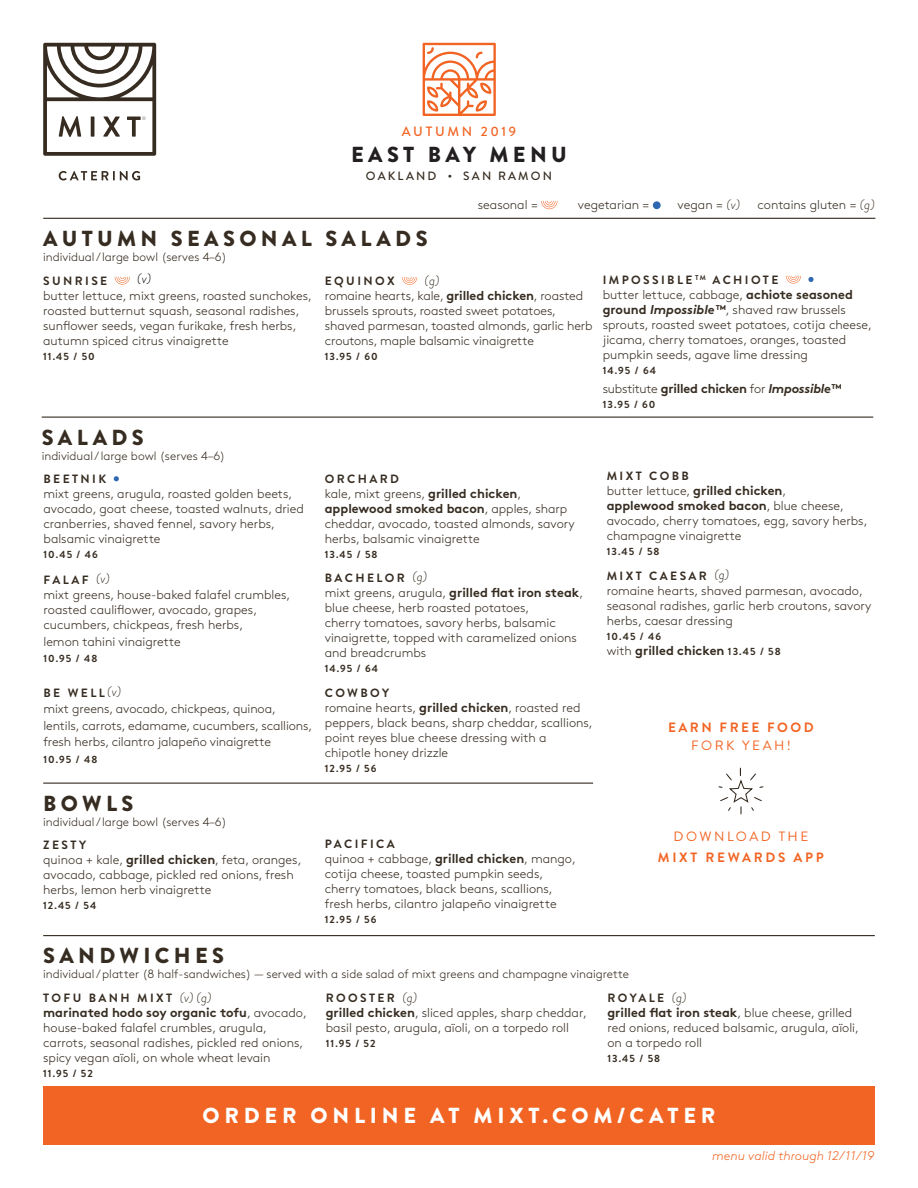
<style>
.page{position:relative;width:918px;height:1188px;background:#fff}
.page>*{position:absolute;margin:0;border:0;box-sizing:border-box;transform-origin:0 0}
.t1{font:900 21.75px "Brandon Grotesque";letter-spacing:.2em;color:#362c21}
.t2{font:900 21.75px "Brandon Grotesque";letter-spacing:.22em;color:#fff}
.t3{font:900 21.75px "Brandon Grotesque";letter-spacing:.2em;color:#231f20}
.H3_-_Salad_Names{font:700 13.5px/18px "Brandon Grotesque";letter-spacing:.19em;color:#f26423;text-align:center}
.t4{font:13.5px "Brandon Grotesque";letter-spacing:.18em;color:#f26423}
.Copy{font:500 13.5px "Brandon Grotesque";letter-spacing:.2em;color:#f26423}
.t5{font:italic 300 13.5px "Brandon Grotesque";color:#000001}
.t6{font:italic 300 13.5px "Brandon Grotesque";color:#362c21}
.Copy-2{font:300 12.75px/15px "Brown Std";color:#362c21}
.Copy-3{font:300 12.75px/15px "Brown Std";color:#372c21}
.Copy-4{font:700 12.75px "Brown Std";letter-spacing:-.015em;color:#362c21}
.Copy-5{font:italic 300 12.75px "Brown Std";color:#f26423}
.Sub-head{font:300 12px "Brown Std";color:#362c21}
.H2_-_Item_name{font:700 12px "Brandon Grotesque";letter-spacing:.2em;color:#362c21}
.Copy-6{font:700 12px "Brandon Grotesque";letter-spacing:.2em;color:#362c21}
.t7{font:500 12px "Brandon Grotesque";letter-spacing:.18em;color:#362c21}
.Copy-7{font:700 10.5px "Brandon Grotesque";letter-spacing:.1em;color:#362c21}
.Copy-8{font:700 10.5px "Brandon Grotesque";color:#372c21}
.s1{font-family:"Brandon Grotesque";font-style:italic;font-size:13.5px}
.s2{font-weight:300;font-style:italic;font-size:13.5px}
.s3{font-weight:700}
.s4{font-weight:700;font-style:italic}
.s5{font-weight:300}
.s6{font-style:italic}
.s7{font-family:"Brandon Grotesque";font-size:10.5px}
.s8{font-weight:400}
</style>
<div class="page">
<svg style="left:59px;top:171px;width:81px;height:9px"></svg>
<svg style="left:43px;top:43px;width:113px;height:113px"></svg>
<div style="left:43px;top:1086px;width:832px;height:58px;background:#f26423"></div>
<svg style="left:423px;top:43px;width:73px;height:73px"></svg>
<svg style="left:718px;top:768px;width:46px;height:47px"></svg>
<hr style="left:43px;top:783px;width:550px;height:1px;background:#362c21">
<hr style="left:43px;top:218px;width:832px;height:1px;background:#362c21">
<svg style="left:541px;top:201px;width:16px;height:8px"></svg>
<div style="left:653px;top:201px;width:8px;height:8px;background:#2e67b2;border-radius:50%"></div>
<svg style="left:786px;top:276px;width:15px;height:8px"></svg>
<svg style="left:808px;top:277px;width:6px;height:5px"></svg>
<svg style="left:115px;top:277px;width:15px;height:8px"></svg>
<hr style="left:42px;top:417px;width:831px;height:1px;background:#362c21">
<svg style="left:114px;top:476px;width:5px;height:5px"></svg>
<hr style="left:43px;top:935px;width:832px;height:1px;background:#362c21">
<svg style="left:402px;top:277px;width:15px;height:8px"></svg>
<p class="Copy" style="left:402px;top:122px;width:116px">AUTUMN 2019</p>
<p class="t3" style="left:351px;top:140px;width:217px">EAST BAY MENU</p>
<h2 class="t7" style="left:366px;top:168px;width:188px">OAKLAND • SAN RAMON</h2>
<h1 class="t1" style="left:43px;top:223px;width:386px">AUTUMN SEASONAL SALADS</h1>
<p class="Sub-head" style="left:43px;top:250px;width:185px">individual / large bowl (serves 4–6)</p>
<p class="Copy-2" style="left:478px;top:197px;width:61px">seasonal =</p>
<p class="Copy-2" style="left:578px;top:197px;width:73px">vegetarian =</p>
<p class="Copy-2" style="left:678px;top:197px;width:64px">vegan = <span class="s1">(v)</span></p>
<p class="Copy-2" style="left:757px;top:197px;width:119px">contains gluten = <span class="s1">(g)</span></p>
<h2 class="H2_-_Item_name" style="left:43px;top:272px;width:66px">SUNRISE</h2>
<h2 class="t5" style="left:137px;top:269px;width:15px">(v)</h2>
<p class="Copy-2" style="left:43px;top:288px;width:270px">butter lettuce, mixt greens, roasted sunchokes, roasted butternut squash, seasonal radishes, sunflower seeds, vegan furikake, fresh herbs, autumn spiced citrus vinaigrette</p>
<p class="Copy-7" style="left:43px;top:349px;width:53px">11.45 / 50</p>
<h1 class="t1" style="left:42px;top:422px;width:104px">SALADS</h1>
<p class="Sub-head" style="left:42px;top:449px;width:185px">individual / large bowl (serves 4–6)</p>
<h2 class="H2_-_Item_name" style="left:43px;top:470px;width:64px">BEETNIK</h2>
<p class="Copy-2" style="left:43px;top:486px;width:262px">mixt greens, arugula, roasted golden beets, avocado, goat cheese, toasted walnuts, dried cranberries, shaved fennel, savory herbs, balsamic vinaigrette</p>
<p class="Copy-7" style="left:43px;top:547px;width:56px">10.45 / 46</p>
<p class="Copy-6" style="left:43px;top:572px;width:68px">FALAF <span class="s2">(v)</span></p>
<p class="Copy-3" style="left:43px;top:587px;width:248px">mixt greens, house-baked falafel crumbles, roasted cauliflower, avocado, grapes, cucumbers, chickpeas, fresh herbs,</p>
<p class="Copy-3" style="left:43px;top:634px;width:139px">lemon tahini vinaigrette</p>
<p class="Copy-8" style="left:43px;top:651px;width:55px">10.95 / 48</p>
<p class="Copy-6" style="left:43px;top:684px;width:79px">BE WELL<span class="s2">(v)</span></p>
<p class="Copy-2" style="left:43px;top:701px;width:270px;line-height:16.5px">mixt greens, avocado, chickpeas, quinoa, lentils, carrots, edamame, cucumbers, scallions, fresh herbs, cilantro jalapeño vinaigrette</p>
<p class="Copy-7" style="left:43px;top:752px;width:55px">10.95 / 48</p>
<h1 class="t1" style="left:43px;top:788px;width:92px">BOWLS</h1>
<p class="Sub-head" style="left:43px;top:815px;width:185px">individual / large bowl (serves 4–6)</p>
<p class="H2_-_Item_name" style="left:43px;top:836px;width:45px">ZESTY</p>
<p class="Copy-2" style="left:43px;top:852px;width:260px">quinoa + kale, <span class="s3">grilled chicken</span>, feta, oranges, avocado, cabbage, pickled red onions, fresh herbs, lemon herb vinaigrette</p>
<p class="Copy-7" style="left:43px;top:898px;width:55px">12.45 / 54</p>
<h2 class="H2_-_Item_name" style="left:325px;top:272px;width:71px">EQUINOX</h2>
<h2 class="t6" style="left:425px;top:271px;width:16px">(g)</h2>
<p class="Copy-2" style="left:325px;top:288px;width:269px">romaine hearts, kale, <span class="s3">grilled chicken</span>, roasted brussels sprouts, roasted sweet potatoes, shaved parmesan, toasted almonds, garlic herb croutons, maple balsamic vinaigrette</p>
<p class="Copy-7" style="left:325px;top:349px;width:54px">13.95 / 60</p>
<h2 class="H2_-_Item_name" style="left:603px;top:271px;width:177px">IMPOSSIBLE <sup>TM</sup> ACHIOTE</h2>
<h2 class="Copy-2" style="left:603px;top:287px;width:271px">butter lettuce, cabbage, <span class="s3">achiote seasoned ground</span> <span class="s4">Impossible™</span>, shaved raw brussels sprouts, roasted sweet potatoes, cotija cheese, jicama, cherry tomatoes, oranges, toasted pumpkin seeds, agave lime dressing</h2>
<h2 class="Copy-7" style="left:603px;top:363px;width:55px">14.95 / 64</h2>
<p class="Copy-4" style="left:603px;top:381px;width:241px"><span class="s5">substitute</span> grilled chicken <span class="s5">for</span> <span class="s6">Impossible</span>™</p>
<p class="Copy-7" style="left:603px;top:397px;width:54px">13.95 / 60</p>
<h2 class="H2_-_Item_name" style="left:325px;top:470px;width:76px">ORCHARD</h2>
<p class="Copy-2" style="left:325px;top:486px;width:252px">kale, mixt greens, <span class="s3">grilled chicken</span>, <span class="s3">applewood smoked bacon</span>, apples, sharp cheddar, avocado, toasted almonds, savory herbs, balsamic vinaigrette</p>
<p class="Copy-7" style="left:325px;top:547px;width:54px">13.45 / 58</p>
<p class="Copy-6" style="left:325px;top:569px;width:104px">BACHELOR <span class="s2">(g)</span></p>
<p class="Copy-2" style="left:325px;top:585px;width:260px">mixt greens, arugula, <span class="s3">grilled flat iron steak</span>, blue cheese, herb roasted potatoes,<br>cherry tomatoes, savory herbs, balsamic vinaigrette, topped with caramelized onions and breadcrumbs</p>
<p class="Copy-7" style="left:325px;top:661px;width:55px">14.95 / 64</p>
<p class="Copy-6" style="left:325px;top:684px;width:66px">COWBOY</p>
<p class="Copy-2" style="left:325px;top:700px;width:269px">romaine hearts, <span class="s3">grilled chicken</span>, roasted red peppers, black beans, sharp cheddar, scallions, point reyes blue cheese dressing with a chipotle honey drizzle</p>
<p class="Copy-7" style="left:325px;top:761px;width:53px">12.95 / 56</p>
<p class="Copy-6" style="left:607px;top:467px;width:84px">MIXT COBB</p>
<p class="Copy-2" style="left:607px;top:483px;width:262px">butter lettuce, <span class="s3">grilled chicken</span>,<br><span class="s3">applewood smoked bacon</span>, blue cheese, avocado, cherry tomatoes, egg, savory herbs, champagne vinaigrette</p>
<p class="Copy-7" style="left:607px;top:544px;width:54px">13.45 / 58</p>
<p class="Copy-6" style="left:607px;top:567px;width:124px">MIXT CAESAR <span class="s2">(g)</span></p>
<p class="Copy-2" style="left:607px;top:583px;width:266px">romaine hearts, shaved parmesan, avocado, seasonal radishes, garlic herb croutons, savory herbs, caesar dressing</p>
<p class="Copy-7" style="left:607px;top:629px;width:56px">10.45 / 46</p>
<p class="Copy-4" style="left:607px;top:642px;width:175px"><span class="s5">with</span> grilled chicken <span class="s7">13.45 / 58</span></p>
<p class="H3_-_Salad_Names" style="left:668px;top:719px;width:147px">EARN FREE FOOD<br><span class="s8">FORK YEAH!</span></p>
<p class="H2_-_Item_name" style="left:325px;top:836px;width:71px">PACIFICA</p>
<p class="Copy-2" style="left:325px;top:852px;width:253px">quinoa + cabbage, <span class="s3">grilled chicken</span>, mango, cotija cheese, toasted pumpkin seeds, cherry tomatoes, black beans, scallions, fresh herbs, cilantro jalapeño vinaigrette</p>
<p class="Copy-7" style="left:325px;top:912px;width:53px">12.95 / 56</p>
<p class="t4" style="left:674px;top:827px;width:136px">DOWNLOAD THE</p>
<p class="H3_-_Salad_Names" style="left:658px;top:848px;width:168px">MIXT REWARDS APP</p>
<h1 class="t1" style="left:43px;top:940px;width:182px">SANDWICHES</h1>
<p class="Sub-head" style="left:43px;top:967px;width:587px">individual / platter (8 half-sandwiches) — served with a side salad of mixt greens and champagne vinaigrette</p>
<p class="H2_-_Item_name" style="left:326px;top:989px;width:93px">ROOSTER <span class="s2">(g)</span></p>
<p class="Copy-2" style="left:326px;top:1005px;width:263px"><span class="s3">grilled chicken</span>, sliced apples, sharp cheddar, basil pesto, arugula, aïoli, on a torpedo roll</p>
<p class="Copy-7" style="left:326px;top:1036px;width:51px">11.95 / 52</p>
<p class="H2_-_Item_name" style="left:43px;top:989px;width:170px">TOFU BANH MIXT <span class="s2">(v) (g)</span></p>
<p class="Copy-2" style="left:43px;top:1005px;width:265px"><span class="s3">marinated hodo soy organic tofu</span>, avocado, house-baked falafel crumbles, arugula, carrots, seasonal radishes, pickled red onions, spicy vegan aïoli, on whole wheat levain</p>
<p class="Copy-7" style="left:43px;top:1066px;width:51px">11.95 / 52</p>
<p class="H2_-_Item_name" style="left:607px;top:989px;width:81px">ROYALE <span class="s2">(g)</span></p>
<p class="Copy-2" style="left:607px;top:1005px;width:253px"><span class="s3">grilled flat iron steak</span>, blue cheese, grilled red onions, reduced balsamic, arugula, aïoli, on a torpedo roll</p>
<p class="Copy-7" style="left:607px;top:1051px;width:54px">13.45 / 58</p>
<p class="t2" style="left:202px;top:1100px;width:515px">ORDER ONLINE AT MIXT.COM/CATER</p>
<p class="Copy-5" style="left:712px;top:1149px;width:164px">menu valid through 12/11/19</p>
</div>
